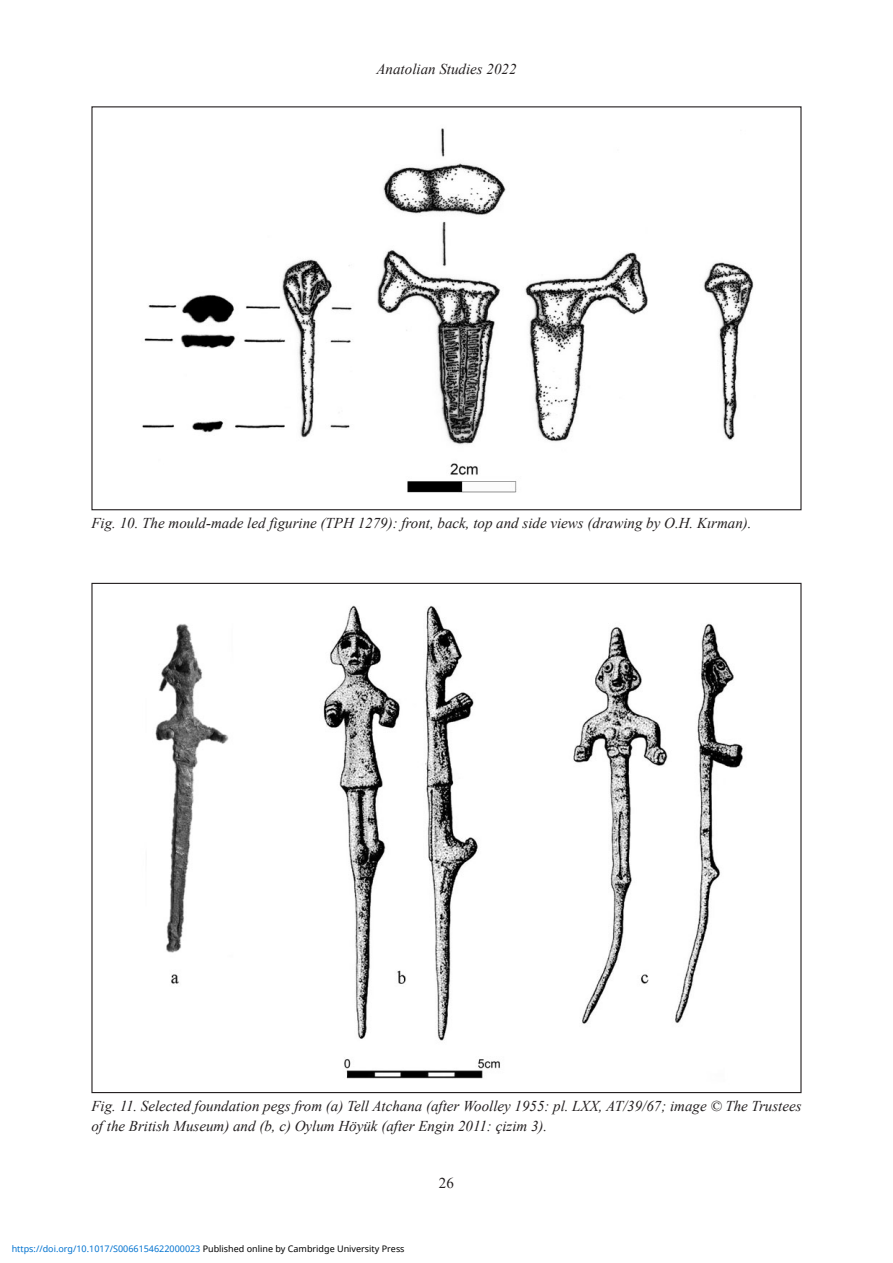
<style>
.page{position:relative;width:893px;height:1263px;background:#fff}
.page>*{position:absolute;margin:0;border:0;box-sizing:border-box;transform-origin:0 0}
.t1{font:italic 15px/19.5px "Times New Roman";color:#231f20}
.t2{font:15px "Times New Roman";color:#231f20}
.t3{font:9px "Noto Sans";color:#0172cf}
.s1{color:#000}
</style>
<div class="page">
<img style="left:142px;top:128px;width:612px;height:365px">
<img style="left:155px;top:605px;width:588px;height:474px">
<p class="t1" style="left:376px;top:59px;width:142px">Anatolian Studies 2022</p>
<p class="t1" style="left:91px;top:513px;width:662px">Fig. 10. The mould-made led figurine (TPH 1279): front, back, top and side views (drawing by O.H. Kırman).</p>
<p class="t1" style="left:91px;top:1096px;width:712px">Fig. 11. Selected foundation pegs from (a) Tell Atchana (after Woolley 1955: pl. LXX, AT/39/67; image © The Trustees of the British Museum) and (b, c) Oylum Höyük (after Engin 2011: çizim 3).</p>
<p class="t3" style="left:12px;top:1243px;width:394px">https://doi.org/10.1017/S0066154622000023 <span class="s1">Published online by Cambridge University Press</span></p>
<p class="t2" style="left:439px;top:1175px;width:16px">26</p>
</div>
